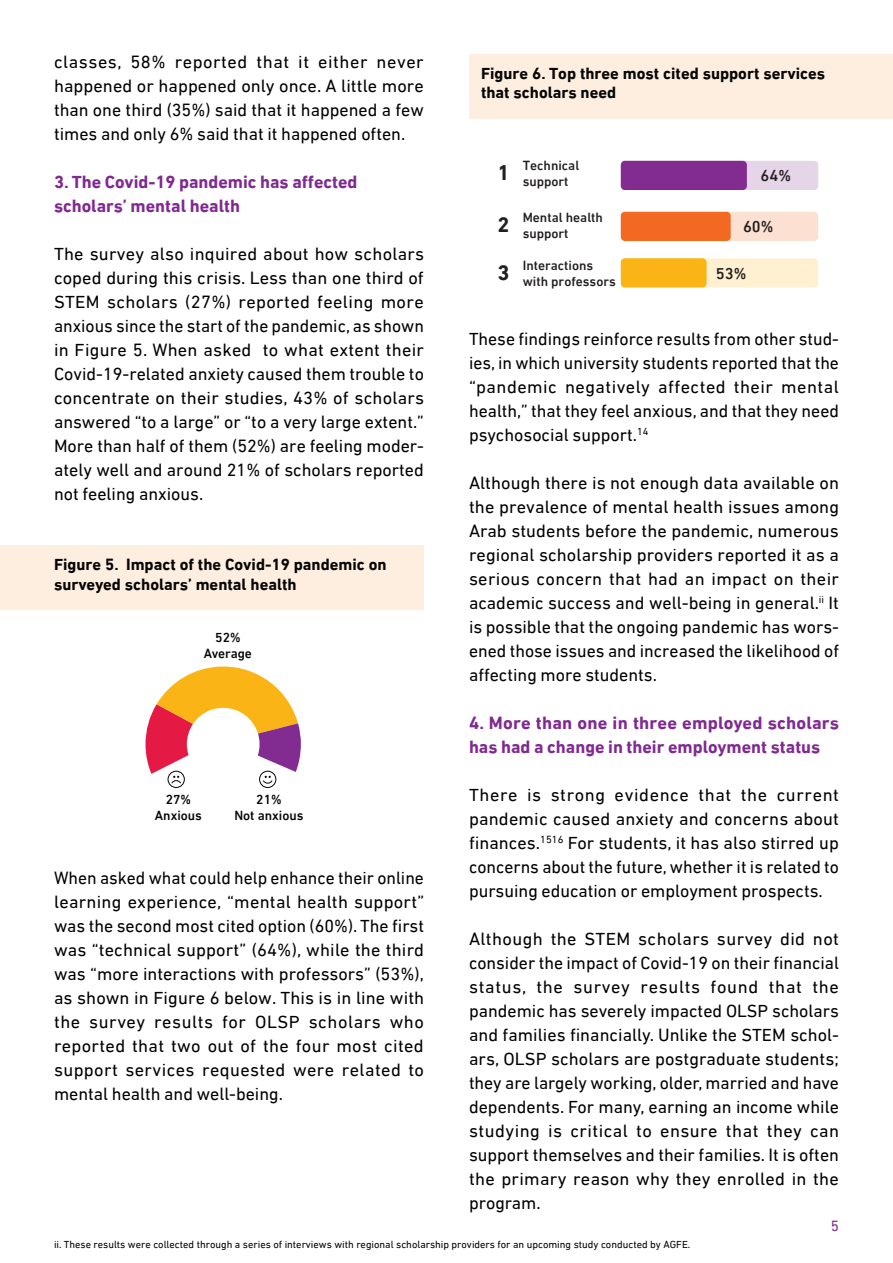
<style>
.page{position:relative;width:893px;height:1263px;background:#fff}
.page>*{position:absolute;margin:0;border:0;box-sizing:border-box;transform-origin:0 0}
.t1{font:700 21.6px "DIN Next LT Arabic";color:#231f20}
.Body{font:18px/24px "DIN Next LT Arabic";color:#000;text-align:justify}
.Body-2{font:700 18px/24px "DIN Next LT Arabic";color:#802990}
.t2{font:500 17.55px/14.7px "DIN Next LT Arabic";color:#231f20;text-align:center}
.Figure_title{font:700 16.5px/19.8px "DIN Next LT Arabic";color:#050604}
.t3{font:500 16.2px "DIN Next LT Arabic";color:#231f20}
.t4{font:15px "DIN Next LT Arabic";color:#80298f}
.t5{font:500 13.5px/16.2px "DIN Next LT Arabic";color:#231f20}
.Figure_text{font:500 13.5px "DIN Next LT Arabic";color:#050604}
.t6{font:10.5px "DIN Next LT Arabic";color:#000}
</style>
<div class="page">
<div style="left:0;top:545px;width:424px;height:65px;background:#feeee0"></div>
<div style="left:168px;top:771px;width:17px;height:17px;border:1px solid #040503;border-radius:50%"></div>
<div style="left:259px;top:771px;width:17px;height:17px;border:1px solid #040503;border-radius:50%"></div>
<svg style="left:146px;top:666px;width:155px;height:118px"></svg>
<div style="left:469px;top:54px;width:424px;height:65px;background:#feeee0"></div>
<svg style="left:621px;top:161px;width:197px;height:29px;fill:#822b91"></svg>
<div style="left:621px;top:212px;width:197px;height:29px;background:#fce1d3;border-radius:4px"></div>
<div style="left:621px;top:212px;width:110px;height:29px;background:#f36921;border-radius:4px"></div>
<div style="left:621px;top:258px;width:197px;height:29px;background:#fef0d1;border-radius:4px"></div>
<div style="left:621px;top:258px;width:86px;height:29px;background:#fbb416;border-radius:4px"></div>
<p class="Body" style="left:54px;top:49px;width:371px">classes, 58% reported that it either never happened or happened only once. A little more than one third (35%) said that it happened a few times and only 6% said that it happened often.</p>
<p class="Body-2" style="left:54px;top:169px;width:305px">3. The Covid-19 pandemic has affected</p>
<p class="Body-2" style="left:54px;top:193px;width:187px">scholars’ mental health</p>
<p class="Body" style="left:54px;top:241px;width:372px">The survey also inquired about how scholars coped during this crisis. Less than one third of STEM scholars (27%) reported feeling more anxious since the start of the pandemic, as shown in Figure 5. When asked to what extent their Covid-19-related anxiety caused them trouble to concentrate on their studies, 43% of scholars answered “to a large” or “to a very large extent.” More than half of them (52%) are feeling moder&shy;ately well and around 21% of scholars reported not feeling anxious.</p>
<p class="Figure_title" style="left:54px;top:554px;width:334px">Figure 5. Impact of the Covid-19 pandemic on surveyed scholars’ mental health</p>
<p class="Figure_text" style="left:215px;top:629px;width:27px">52%</p>
<p class="Figure_text" style="left:204px;top:645px;width:50px">Average</p>
<p class="t2" style="left:195px;top:632px;width:65px">52%<br>Average</p>
<p class="t2" style="left:147px;top:793px;width:63px">27%<br>Anxious</p>
<p class="t2" style="left:231px;top:793px;width:92px">21%<br>Not anxious</p>
<p class="Figure_text" style="left:166px;top:791px;width:27px">27%</p>
<p class="Figure_text" style="left:155px;top:807px;width:49px">Anxious</p>
<p class="Figure_text" style="left:256px;top:791px;width:27px">21%</p>
<p class="Figure_text" style="left:234px;top:807px;width:71px">Not anxious</p>
<p class="Body" style="left:54px;top:865px;width:372px">When asked what could help enhance their online learning experience, “mental health support” was the second most cited option (60%). The first was “technical support” (64%), while the third was “more interactions with professors” (53%), as shown in Figure 6 below. This is in line with the survey results for OLSP scholars who reported that two out of the four most cited support services requested were related to mental health and well-being.</p>
<p class="Figure_title" style="left:481px;top:63px;width:346px">Figure 6. Top three most cited support services that scholars need</p>
<p class="t1" style="left:497px;top:160px;width:14px">1</p>
<p class="t1" style="left:497px;top:212px;width:14px">2</p>
<p class="t1" style="left:498px;top:260px;width:14px">3</p>
<p class="t5" style="left:523px;top:157px;width:58px">Technical support</p>
<p class="t3" style="left:760px;top:166px;width:32px">64%</p>
<p class="t5" style="left:523px;top:209px;width:82px">Mental health support</p>
<p class="t3" style="left:743px;top:217px;width:32px">60%</p>
<p class="t5" style="left:523px;top:257px;width:95px">Interactions with professors</p>
<p class="t3" style="left:716px;top:264px;width:32px">53%</p>
<p class="Body" style="left:469px;top:327px;width:371px">These findings reinforce results from other stud&shy;ies, in which university students reported that the “pandemic negatively affected their mental health,” that they feel anxious, and that they need psychosocial support.<sup>14</sup></p>
<p class="Body" style="left:469px;top:471px;width:372px">Although there is not enough data available on the prevalence of mental health issues among Arab students before the pandemic, numerous regional scholarship providers reported it as a serious concern that had an impact on their academic success and well-being in general.<sup>ii</sup> It is possible that the ongoing pandemic has wors&shy;ened those issues and increased the likelihood of affecting more students.</p>
<p class="Body-2" style="left:469px;top:711px;width:372px">4. More than one in three employed scholars has had a change in their employment status</p>
<p class="Body" style="left:469px;top:783px;width:372px">There is strong evidence that the current pandemic caused anxiety and concerns about finances.<sup>1516</sup> For students, it has also stirred up concerns about the future, whether it is related to pursuing education or employment prospects.</p>
<p class="Body" style="left:469px;top:927px;width:372px">Although the STEM scholars survey did not consider the impact of Covid-19 on their financial status, the survey results found that the pandemic has severely impacted OLSP scholars and families financially. Unlike the STEM schol&shy;ars, OLSP scholars are postgraduate students; they are largely working, older, married and have dependents. For many, earning an income while studying is critical to ensure that they can support themselves and their families. It is often the primary reason why they enrolled in the program.</p>
<p class="t4" style="left:831px;top:1217px;width:10px">5</p>
<p class="t6" style="left:54px;top:1238px;width:638px">ii. These results were collected through a series of interviews with regional scholarship providers for an upcoming study conducted by AGFE.</p>
</div>
